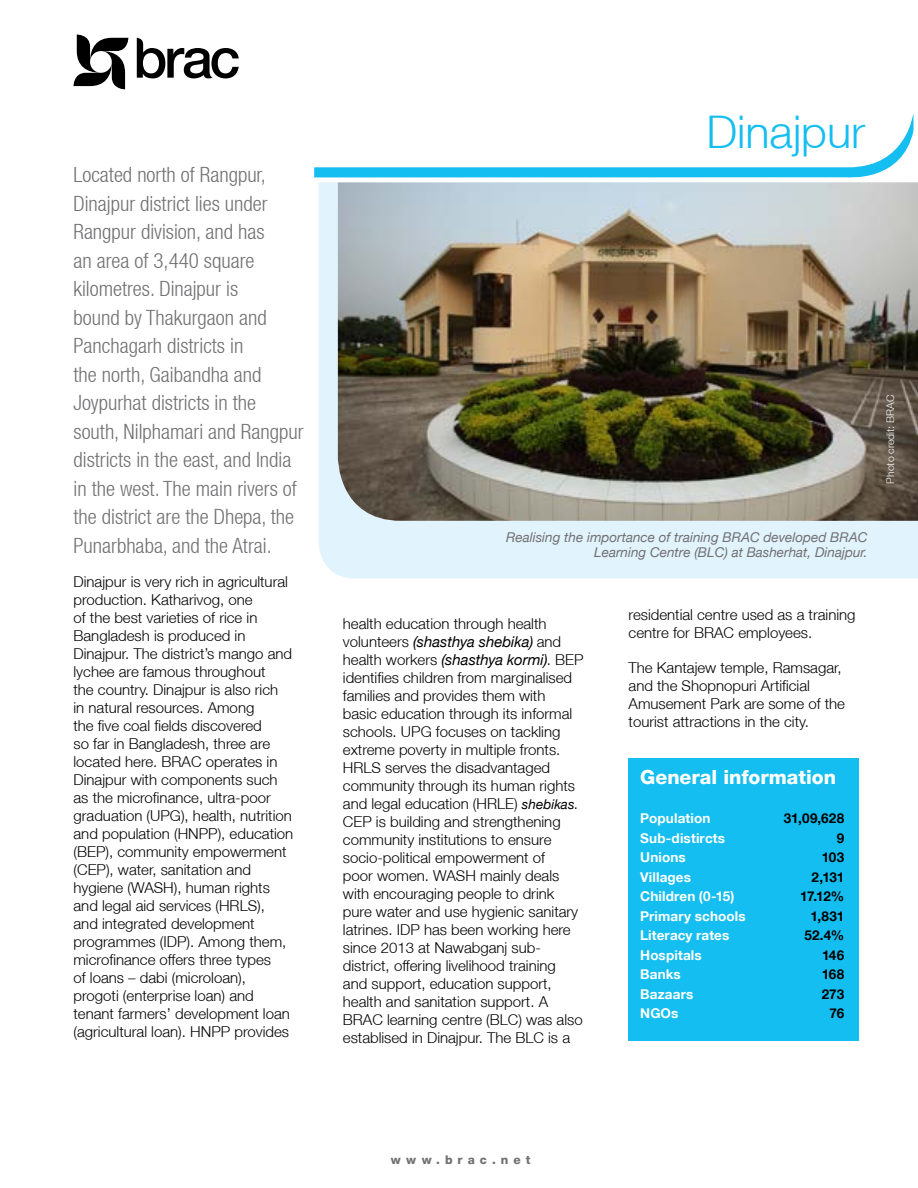
<style>
.page{position:relative;width:918px;height:1188px;background:#fff}
.page>*{position:absolute;margin:0;border:0;box-sizing:border-box;transform-origin:0 0}
.t1{font:300 45px "Helvetica Neue LT";color:#15bef0}
.t2{font:300 condensed 21px/28.5px "Helvetica Neue LT";color:#717073}
.t3{font:800 19.5px "Helvetica Neue LT";color:#fff}
.t4{font:300 15px/18px "Helvetica Neue LT";color:#000}
.t5{font:700 13.5px "Helvetica Neue LT";letter-spacing:.01em;color:#fff}
.t6{font:italic 13.5px/15px "Helvetica Neue LT";color:#717073;text-align:right}
.t7{font:700 13.5px "Helvetica Neue LT";letter-spacing:-.005em;color:#000}
.t8{font:800 12px "Helvetica Neue LT";letter-spacing:.415em;color:#717073}
.t9{font:300 10.5px "Helvetica Neue LT";color:#fff}
.s1{font-weight:400;font-style:italic}
.s2{font-weight:400;font-style:italic;font-size:13.5px}
</style>
<div class="page">
<div style="left:629px;top:758px;width:230px;height:282px;background:#15bef0"></div>
<div style="left:319px;top:183px;width:599px;height:395px;background:#e1f3fc"></div>
<svg style="left:73px;top:35px;width:55px;height:54px"></svg>
<svg style="left:137px;top:38px;width:102px;height:40px"></svg>
<img style="left:338px;top:182px;width:580px;height:339px">
<svg style="left:314px;top:113px;width:600px;height:70px"></svg>
<p class="t2" style="left:74px;top:161px;width:232px">Located north of Rangpur,<br>Dinajpur district lies under<br>Rangpur division, and has<br>an area of 3,440 square kilometres. Dinajpur is<br>bound by Thakurgaon and<br>Panchagarh districts in<br>the north, Gaibandha and<br>Joypurhat districts in the south, Nilphamari and Rangpur districts in the east, and India in the west. The main rivers of the district are the Dhepa, the<br>Punarbhaba, and the Atrai.</p>
<p class="t4" style="left:74px;top:573px;width:221px">Dinajpur is very rich in agricultural production. Katharivog, one<br>of the best varieties of rice in<br>Bangladesh is produced in<br>Dinajpur. The district’s mango and lychee are famous throughout<br>the country. Dinajpur is also rich<br>in natural resources. Among<br>the five coal fields discovered<br>so far in Bangladesh, three are located here. BRAC operates in<br>Dinajpur with components such as the microfinance, ultra-poor graduation (UPG), health, nutrition and population (HNPP), education (BEP), community empowerment (CEP), water, sanitation and hygiene (WASH), human rights and legal aid services (HRLS),<br>and integrated development programmes (IDP). Among them, microfinance offers three types<br>of loans – dabi (microloan), progoti (enterprise loan) and tenant farmers’ development loan (agricultural loan). HNPP provides</p>
<h1 class="t1" style="left:706px;top:104px;width:161px">Dinajpur</h1>
<p class="t9" style="left:884px;top:484px;width:90px;rotate:-90deg">Photo credit: BRAC</p>
<p class="t6" style="left:506px;top:530px;width:363px">Realising the importance of training BRAC developed BRAC<br>Learning Centre (BLC) at Basherhat, Dinajpur.</p>
<p class="t4" style="left:343px;top:614px;width:242px">health education through health volunteers <span class="s1">(shasthya shebika)</span> and health workers <span class="s1">(shasthya kormi)</span>. BEP identifies children from marginalised families and provides them with<br>basic education through its informal schools. UPG focuses on tackling extreme poverty in multiple fronts.<br>HRLS serves the disadvantaged community through its human rights and legal education (HRLE) <span class="s2">shebikas</span>.<br>CEP is building and strengthening community institutions to ensure socio-political empowerment of<br>poor women. WASH mainly deals with encouraging people to drink pure water and use hygienic sanitary latrines. IDP has been working here since 2013 at Nawabganj sub&shy;district, offering livelihood training and support, education support, health and sanitation support. A BRAC learning centre (BLC) was also establised in Dinajpur. The BLC is a</p>
<p class="t4" style="left:629px;top:606px;width:229px">residential centre used as a training centre for BRAC employees.</p>
<p class="t4" style="left:629px;top:658px;width:218px">The Kantajew temple, Ramsagar, and the Shopnopuri Artificial<br>Amusement Park are some of the tourist attractions in the city.</p>
<h3 class="t3" style="left:640px;top:766px;width:197px">General information</h3>
<p class="t5" style="left:640px;top:810px;width:72px">Population</p>
<p class="t7" style="left:784px;top:810px;width:62px">31,09,628</p>
<p class="t5" style="left:640px;top:830px;width:86px">Sub-distircts</p>
<p class="t7" style="left:837px;top:830px;width:9px">9</p>
<p class="t5" style="left:640px;top:849px;width:47px">Unions</p>
<p class="t7" style="left:822px;top:849px;width:24px">103</p>
<p class="t5" style="left:640px;top:869px;width:52px">Villages</p>
<p class="t7" style="left:812px;top:869px;width:34px">2,131</p>
<p class="t5" style="left:640px;top:888px;width:96px">Children (0-15)</p>
<p class="t7" style="left:800px;top:888px;width:45px">17.12%</p>
<p class="t5" style="left:640px;top:908px;width:107px">Primary schools</p>
<p class="t7" style="left:811px;top:908px;width:35px">1,831</p>
<p class="t5" style="left:640px;top:927px;width:91px">Literacy rates</p>
<p class="t7" style="left:804px;top:927px;width:41px">52.4%</p>
<p class="t5" style="left:640px;top:947px;width:63px">Hospitals</p>
<p class="t7" style="left:822px;top:947px;width:24px">146</p>
<p class="t5" style="left:640px;top:966px;width:42px">Banks</p>
<p class="t7" style="left:822px;top:966px;width:24px">168</p>
<p class="t5" style="left:640px;top:986px;width:55px">Bazaars</p>
<p class="t7" style="left:822px;top:986px;width:24px">273</p>
<p class="t5" style="left:640px;top:1005px;width:40px">NGOs</p>
<p class="t7" style="left:829px;top:1005px;width:16px">76</p>
<p class="t8" style="left:391px;top:1153px;width:141px">www.brac.net</p>
</div>
